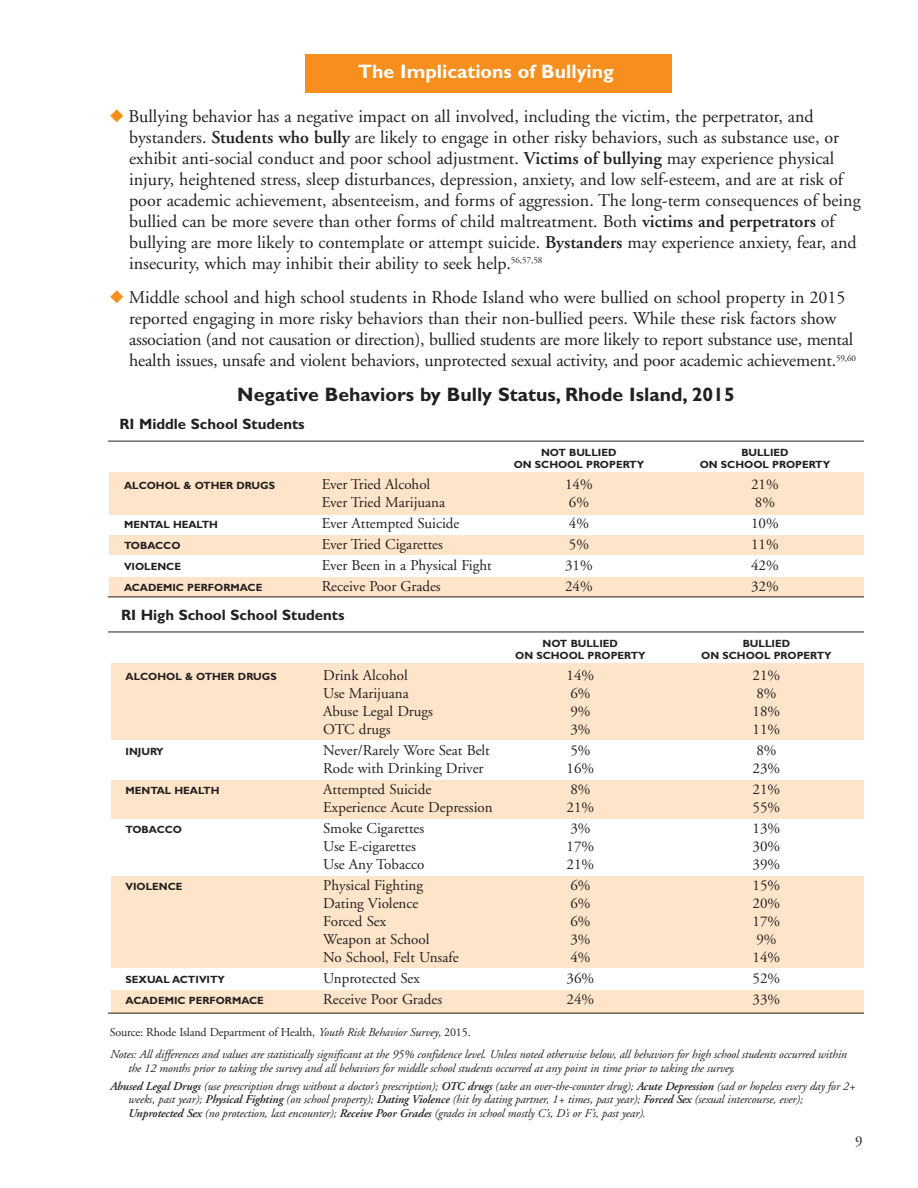
<style>
.page{position:relative;width:918px;height:1188px;background:#fff}
.page>*{position:absolute;margin:0;border:0;box-sizing:border-box;transform-origin:0 0}
.t1{font:700 19.5px "Gill Sans";color:#231f20}
.t2{font:700 19.5px "Gill Sans";color:#fff}
.t3{font:18px/21px "Adobe Garamond";color:#231f20}
.t4{font:15px "Adobe Garamond";color:#231f20}
.t5{font:700 15px "Gill Sans";color:#231f20}
.t6{font:italic 12px/22.5px "Adobe Garamond";letter-spacing:-.01em;color:#231f20}
.t7{font:700 10.5px "Gill Sans";color:#231f20}
.s1{color:#f68f1e}
.s2{font-weight:600}
.s3{font-style:normal}
</style>
<div class="page">
<div style="left:305px;top:54px;width:367px;height:39px;background:#f68f1e"></div>
<div style="left:109px;top:472px;width:755px;height:43px;background:#fee5c9"></div>
<div style="left:109px;top:535px;width:755px;height:20px;background:#fee5c9"></div>
<div style="left:110px;top:577px;width:754px;height:20px;background:#fee5c9"></div>
<hr style="left:108px;top:441px;width:756px;height:1px;background:#231f20">
<hr style="left:108px;top:597px;width:756px;height:1px;background:#231f20">
<div style="left:111px;top:663px;width:753px;height:77px;background:#fee5c9"></div>
<div style="left:111px;top:780px;width:753px;height:38px;background:#fee5c9"></div>
<div style="left:111px;top:990px;width:753px;height:23px;background:#fee5c9"></div>
<div style="left:111px;top:876px;width:753px;height:92px;background:#fee5c9"></div>
<hr style="left:108px;top:632px;width:756px;height:1px;background:#231f20">
<hr style="left:108px;top:1013px;width:756px;height:1px;background:#231f20">
<p class="t2" style="left:358px;top:64px;width:257px">The Implications of Bullying</p>
<p class="t3" style="left:129px;top:107px;width:733px;text-indent:-19px"><span class="s1">◆</span> Bullying behavior has a negative impact on all involved, including the victim, the perpetrator, and bystanders. <span class="s2">Students who bully</span> are likely to engage in other risky behaviors, such as substance use, or exhibit anti-social conduct and poor school adjustment. <span class="s2">Victims of bullying</span> may experience physical injury, heightened stress, sleep disturbances, depression, anxiety, and low self-esteem, and are at risk of poor academic achievement, absenteeism, and forms of aggression. The long-term consequences of being bullied can be more severe than other forms of child maltreatment. Both <span class="s2">victims and perpetrators</span> of bullying are more likely to contemplate or attempt suicide. <span class="s2">Bystanders</span> may experience anxiety, fear, and insecurity, which may inhibit their ability to seek help.<sup>56,57,58</sup></p>
<p class="t3" style="left:129px;top:289px;width:728px;text-indent:-19px"><span class="s1">◆</span> Middle school and high school students in Rhode Island who were bullied on school property in 2015 reported engaging in more risky behaviors than their non-bullied peers. While these risk factors show association (and not causation or direction), bullied students are more likely to report substance use, mental health issues, unsafe and violent behaviors, unprotected sexual activity, and poor academic achievement.<sup>59,60</sup></p>
<p class="t1" style="left:237px;top:387px;width:499px">Negative Behaviors by Bully Status, Rhode Island, 2015</p>
<p class="t5" style="left:119px;top:418px;width:187px">RI Middle School Students</p>
<p class="t7" style="left:541px;top:448px;width:77px">NOT BULLIED</p>
<p class="t7" style="left:741px;top:448px;width:49px">BULLIED</p>
<p class="t7" style="left:514px;top:460px;width:132px">ON SCHOOL PROPERTY</p>
<p class="t7" style="left:700px;top:460px;width:132px">ON SCHOOL PROPERTY</p>
<p class="t7" style="left:124px;top:481px;width:153px">ALCOHOL &amp; OTHER DRUGS</p>
<p class="t4" style="left:322px;top:478px;width:110px">Ever Tried Alcohol</p>
<p class="t4" style="left:565px;top:478px;width:29px">14%</p>
<p class="t4" style="left:751px;top:478px;width:29px">21%</p>
<p class="t4" style="left:322px;top:496px;width:125px">Ever Tried Marijuana</p>
<p class="t4" style="left:569px;top:496px;width:22px">6%</p>
<p class="t4" style="left:755px;top:496px;width:22px">8%</p>
<p class="t7" style="left:124px;top:520px;width:96px">MENTAL HEALTH</p>
<p class="t4" style="left:322px;top:517px;width:139px">Ever Attempted Suicide</p>
<p class="t4" style="left:569px;top:517px;width:22px">4%</p>
<p class="t4" style="left:751px;top:517px;width:29px">10%</p>
<p class="t7" style="left:124px;top:541px;width:58px">TOBACCO</p>
<p class="t4" style="left:322px;top:538px;width:123px">Ever Tried Cigarettes</p>
<p class="t4" style="left:569px;top:538px;width:22px">5%</p>
<p class="t4" style="left:751px;top:538px;width:29px">11%</p>
<p class="t7" style="left:124px;top:562px;width:58px">VIOLENCE</p>
<p class="t4" style="left:322px;top:559px;width:172px">Ever Been in a Physical Fight</p>
<p class="t4" style="left:565px;top:559px;width:29px">31%</p>
<p class="t4" style="left:751px;top:559px;width:29px">42%</p>
<p class="t7" style="left:124px;top:583px;width:140px">ACADEMIC PERFORMACE</p>
<p class="t4" style="left:322px;top:580px;width:121px">Receive Poor Grades</p>
<p class="t4" style="left:565px;top:580px;width:29px">24%</p>
<p class="t4" style="left:751px;top:580px;width:29px">32%</p>
<p class="t5" style="left:121px;top:609px;width:225px">RI High School School Students</p>
<p class="t7" style="left:543px;top:639px;width:77px">NOT BULLIED</p>
<p class="t7" style="left:743px;top:639px;width:49px">BULLIED</p>
<p class="t7" style="left:515px;top:651px;width:132px">ON SCHOOL PROPERTY</p>
<p class="t7" style="left:701px;top:651px;width:132px">ON SCHOOL PROPERTY</p>
<p class="t7" style="left:126px;top:672px;width:153px">ALCOHOL &amp; OTHER DRUGS</p>
<p class="t4" style="left:323px;top:669px;width:86px">Drink Alcohol</p>
<p class="t4" style="left:567px;top:669px;width:29px">14%</p>
<p class="t4" style="left:753px;top:669px;width:29px">21%</p>
<p class="t4" style="left:323px;top:687px;width:87px">Use Marijuana</p>
<p class="t4" style="left:570px;top:687px;width:22px">6%</p>
<p class="t4" style="left:756px;top:687px;width:22px">8%</p>
<p class="t4" style="left:323px;top:705px;width:111px">Abuse Legal Drugs</p>
<p class="t4" style="left:570px;top:705px;width:22px">9%</p>
<p class="t4" style="left:753px;top:705px;width:29px">18%</p>
<p class="t4" style="left:323px;top:723px;width:69px">OTC drugs</p>
<p class="t4" style="left:570px;top:723px;width:22px">3%</p>
<p class="t4" style="left:753px;top:723px;width:29px">11%</p>
<p class="t7" style="left:126px;top:747px;width:39px">INJURY</p>
<p class="t4" style="left:323px;top:744px;width:168px">Never/Rarely Wore Seat Belt</p>
<p class="t4" style="left:570px;top:744px;width:22px">5%</p>
<p class="t4" style="left:756px;top:744px;width:22px">8%</p>
<p class="t4" style="left:323px;top:762px;width:162px">Rode with Drinking Driver</p>
<p class="t4" style="left:567px;top:762px;width:29px">16%</p>
<p class="t4" style="left:753px;top:762px;width:29px">23%</p>
<p class="t7" style="left:126px;top:786px;width:96px">MENTAL HEALTH</p>
<p class="t4" style="left:323px;top:783px;width:110px">Attempted Suicide</p>
<p class="t4" style="left:570px;top:783px;width:22px">8%</p>
<p class="t4" style="left:753px;top:783px;width:29px">21%</p>
<p class="t4" style="left:323px;top:801px;width:171px">Experience Acute Depression</p>
<p class="t4" style="left:567px;top:801px;width:29px">21%</p>
<p class="t4" style="left:753px;top:801px;width:29px">55%</p>
<p class="t7" style="left:126px;top:825px;width:58px">TOBACCO</p>
<p class="t4" style="left:323px;top:822px;width:103px">Smoke Cigarettes</p>
<p class="t4" style="left:570px;top:822px;width:22px">3%</p>
<p class="t4" style="left:753px;top:822px;width:29px">13%</p>
<p class="t4" style="left:323px;top:840px;width:94px">Use E-cigarettes</p>
<p class="t4" style="left:567px;top:840px;width:29px">17%</p>
<p class="t4" style="left:753px;top:840px;width:29px">30%</p>
<p class="t4" style="left:323px;top:858px;width:103px">Use Any Tobacco</p>
<p class="t4" style="left:567px;top:858px;width:29px">21%</p>
<p class="t4" style="left:753px;top:858px;width:29px">39%</p>
<p class="t7" style="left:126px;top:882px;width:58px">VIOLENCE</p>
<p class="t4" style="left:323px;top:879px;width:101px">Physical Fighting</p>
<p class="t4" style="left:570px;top:879px;width:22px">6%</p>
<p class="t4" style="left:753px;top:879px;width:29px">15%</p>
<p class="t4" style="left:323px;top:897px;width:97px">Dating Violence</p>
<p class="t4" style="left:570px;top:897px;width:22px">6%</p>
<p class="t4" style="left:753px;top:897px;width:29px">20%</p>
<p class="t4" style="left:323px;top:915px;width:64px">Forced Sex</p>
<p class="t4" style="left:570px;top:915px;width:22px">6%</p>
<p class="t4" style="left:753px;top:915px;width:29px">17%</p>
<p class="t4" style="left:323px;top:933px;width:108px">Weapon at School</p>
<p class="t4" style="left:570px;top:933px;width:22px">3%</p>
<p class="t4" style="left:756px;top:933px;width:22px">9%</p>
<p class="t4" style="left:323px;top:951px;width:137px">No School, Felt Unsafe</p>
<p class="t4" style="left:570px;top:951px;width:22px">4%</p>
<p class="t4" style="left:753px;top:951px;width:29px">14%</p>
<p class="t7" style="left:126px;top:975px;width:101px">SEXUAL ACTIVITY</p>
<p class="t4" style="left:323px;top:972px;width:98px">Unprotected Sex</p>
<p class="t4" style="left:567px;top:972px;width:29px">36%</p>
<p class="t4" style="left:753px;top:972px;width:29px">52%</p>
<p class="t7" style="left:126px;top:996px;width:140px">ACADEMIC PERFORMACE</p>
<p class="t4" style="left:323px;top:993px;width:121px">Receive Poor Grades</p>
<p class="t4" style="left:567px;top:993px;width:29px">24%</p>
<p class="t4" style="left:753px;top:993px;width:29px">33%</p>
<p class="t6" style="left:110px;top:1022px;width:738px"><span class="s3">Source: Rhode Island Department of Health,</span> Youth Risk Behavior Survey<span class="s3">, 2015.<br></span>Notes: All differences and values are statistically significant at the 95% confidence level. Unless noted otherwise below, all behaviors for high school students occurred within</p>
<p class="t6" style="left:110px;top:1060px;width:747px;line-height:18px;text-indent:18px">the 12 months prior to taking the survey and all behaviors for middle school students occurred at any point in time prior to taking the survey.<br><span class="s2">Abused Legal Drugs</span> (use prescription drugs without a doctor’s prescription); <span class="s2">OTC drugs</span> (take an over-the-counter drug); <span class="s2">Acute Depression</span> (sad or hopeless every day for 2+</p>
<p class="t6" style="left:128px;top:1094px;width:676px;line-height:13.5px">weeks, past year); <span class="s2">Physical Fighting</span> (on school property); <span class="s2">Dating Violence</span> (hit by dating partner, 1+ times, past year); <span class="s2">Forced Sex</span> (sexual intercourse, ever);<br><span class="s2">Unprotected Sex</span> (no protection, last encounter); <span class="s2">Receive Poor Grades</span> (grades in school mostly C’s, D’s or F’s, past year).</p>
<p class="t4" style="left:855px;top:1136px;width:9px">9</p>
</div>
